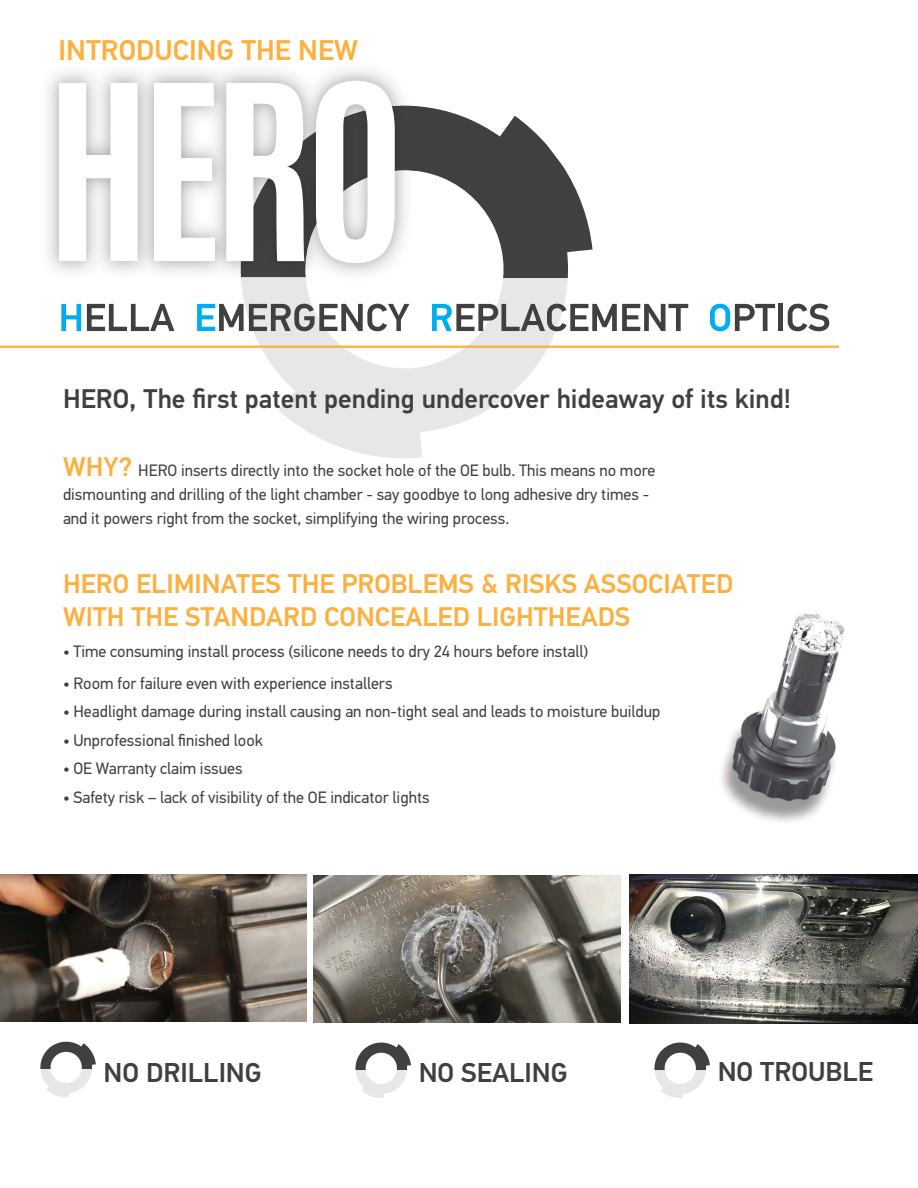
<style>
.page{position:relative;width:918px;height:1188px;background:#fff}
.page>*{position:absolute;margin:0;border:0;box-sizing:border-box;transform-origin:0 0}
.t1{font:500 28.5px "Hella DIN Universal";color:#fbb03f}
.t2{font:500 27.3px "Hella DIN Universal";color:#404041}
.t3{font:500 27px/32.4px "Hella DIN Universal";color:#fbb03f}
.t4{font:500 27px "Hella DIN Universal";color:#404041}
.t5{font:16.5px/24px "Hella DIN Universal";color:#404041}
.s1{font-weight:500;font-size:27px;color:#fbb03f}
</style>
<div class="page">
<img style="left:629px;top:874px;width:289px;height:149px">
<svg style="left:654px;top:1042px;width:56px;height:56px"></svg>
<svg style="left:355px;top:1042px;width:56px;height:56px"></svg>
<img style="left:0;top:875px;width:306px;height:147px">
<svg style="left:40px;top:1041px;width:56px;height:56px"></svg>
<img style="left:314px;top:875px;width:306px;height:147px">
<img style="left:721px;top:613px;width:123px;height:209px">
<svg style="left:226px;top:277px;width:367px;height:181px"></svg>
<svg style="left:417px;top:106px;width:176px;height:171px;fill:#404041"></svg>
<svg style="left:61px;top:304px;width:20px;height:27px"></svg>
<svg style="left:87px;top:304px;width:87px;height:27px"></svg>
<svg style="left:197px;top:304px;width:212px;height:27px"></svg>
<svg style="left:432px;top:304px;width:256px;height:27px"></svg>
<svg style="left:710px;top:304px;width:65px;height:27px"></svg>
<div style="left:778px;top:304px;width:5px;height:27px;background:#404041"></div>
<svg style="left:788px;top:304px;width:41px;height:27px"></svg>
<hr style="left:0;top:346px;width:839px;height:2px;background:#fbb03f">
<img style="left:48px;top:69px;width:369px;height:217px">
<img style="left:241px;top:277px;width:66px;height:9px">
<img style="left:240px;top:106px;width:177px;height:171px">
<svg style="left:59px;top:81px;width:336px;height:182px"></svg>
<h1 class="t1" style="left:59px;top:40px;width:301px">INTRODUCING THE NEW</h1>
<h3 class="t4" style="left:63px;top:389px;width:729px">HERO, The first patent pending undercover hideaway of its kind!</h3>
<p class="t5" style="left:63px;top:460px;width:594px"><span class="s1">WHY?</span> HERO inserts directly into the socket hole of the OE bulb. This means no more dismounting and drilling of the light chamber - say goodbye to long adhesive dry times - and it powers right from the socket, simplifying the wiring process.</p>
<h3 class="t3" style="left:63px;top:570px;width:672px">HERO ELIMINATES THE PROBLEMS &amp; RISKS ASSOCIATED<br>WITH THE STANDARD CONCEALED LIGHTHEADS</h3>
<p class="t5" style="left:63px;top:641px;width:527px">• Time consuming install process (silicone needs to dry 24 hours before install)</p>
<p class="t5" style="left:63px;top:672px;width:331px">• Room for failure even with experience installers</p>
<p class="t5" style="left:63px;top:701px;width:599px">• Headlight damage during install causing an non-tight seal and leads to moisture buildup</p>
<p class="t5" style="left:63px;top:729px;width:202px">• Unprofessional finished look</p>
<p class="t5" style="left:63px;top:758px;width:181px">• OE Warranty claim issues</p>
<p class="t5" style="left:63px;top:786px;width:368px">• Safety risk – lack of visibility of the OE indicator lights</p>
<h2 class="t2" style="left:104px;top:1062px;width:160px">NO DRILLING</h2>
<h2 class="t2" style="left:419px;top:1062px;width:151px">NO SEALING</h2>
<h2 class="t2" style="left:718px;top:1062px;width:157px">NO TROUBLE</h2>
</div>
